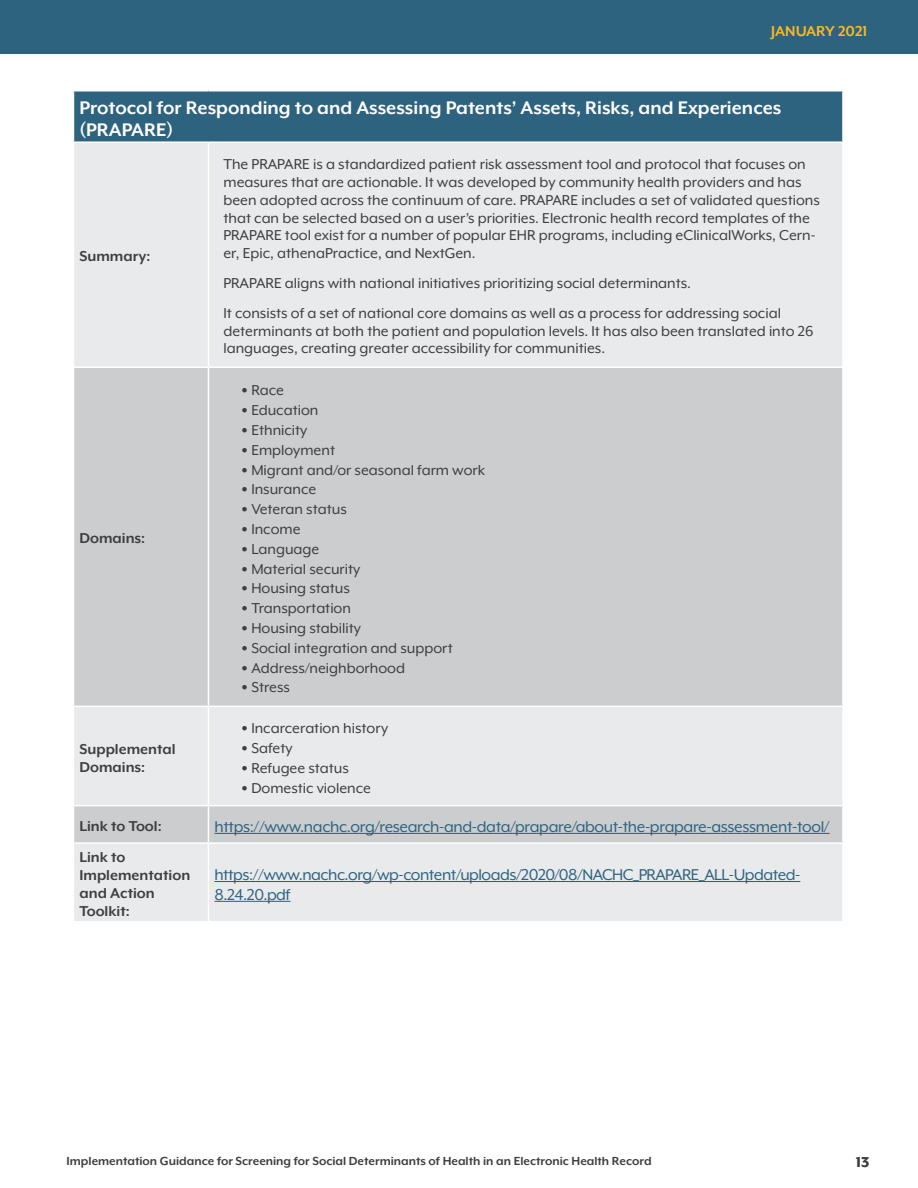
<style>
.page{position:relative;width:918px;height:1188px;background:#fff}
.page>*{position:absolute;margin:0;border:0;box-sizing:border-box;transform-origin:0 0}
.t1{font:700 21px/22.6px "Mr Eaves XL Mod OT";color:#fff}
.t2{font:18px/19.8px "Mr Eaves XL Mod OT";letter-spacing:-.02em;color:#2e6380}
.List_Paragraph{font:16.5px/17.9px "Mr Eaves XL Mod OT";color:#3e3e3f}
.t3{font:700 16.5px/17.9px "Mr Eaves XL Mod OT";color:#3e3e3f}
.t4{font:700 16.5px "Mr Eaves XL Mod OT";color:#fdb91b}
.t5{font:800 16.5px "Mr Eaves XL Mod OT";color:#3e3e3f}
.t6{font:700 13.5px "Mr Eaves XL Mod OT";color:#3e3e3f}
.s1{font-weight:900;font-size:18px}
</style>
<div class="page">
<div style="left:0;top:0;width:918px;height:54px;background:#2e6380"></div>
<div style="left:73px;top:91px;width:770px;height:51px;background:#2e6380"></div>
<div style="left:74px;top:143px;width:768px;height:778px;background:#e9eaeb"></div>
<svg style="left:74px;top:368px;width:768px;height:474px;background:#d2d3d4"></svg>
<hr style="left:73px;top:90px;width:135px;height:2px;background:#fff">
<hr style="left:73px;top:92px;width:1px;height:49px;background:#fff">
<hr style="left:208px;top:90px;width:636px;height:2px;background:#fff">
<hr style="left:842px;top:92px;width:2px;height:49px;background:#fff">
<hr style="left:73px;top:141px;width:135px;height:2px;background:#fff">
<hr style="left:208px;top:141px;width:636px;height:2px;background:#fff">
<hr style="left:208px;top:143px;width:1px;height:223px;background:#fff">
<hr style="left:73px;top:366px;width:135px;height:2px;background:#fff">
<hr style="left:208px;top:366px;width:636px;height:2px;background:#fff">
<hr style="left:208px;top:368px;width:1px;height:338px;background:#fff">
<hr style="left:73px;top:706px;width:135px;height:1px;background:#fff">
<hr style="left:208px;top:706px;width:636px;height:1px;background:#fff">
<hr style="left:208px;top:707px;width:1px;height:98px;background:#fff">
<hr style="left:73px;top:805px;width:135px;height:1px;background:#fff">
<hr style="left:208px;top:805px;width:636px;height:1px;background:#fff">
<hr style="left:208px;top:806px;width:1px;height:36px;background:#fff">
<hr style="left:73px;top:842px;width:135px;height:2px;background:#fff">
<hr style="left:208px;top:842px;width:636px;height:2px;background:#fff">
<hr style="left:208px;top:844px;width:1px;height:77px;background:#fff">
<hr style="left:214px;top:833px;width:616px;height:1px;background:#0563c1">
<hr style="left:214px;top:881px;width:586px;height:1px;background:#0563c1">
<hr style="left:214px;top:901px;width:77px;height:1px;background:#0563c1">
<p class="t4" style="left:771px;top:23px;width:98px">JANUARY 2021</p>
<p class="t1" style="left:79px;top:96px;width:703px">Protocol for Responding to and Assessing Patents’ Assets, Risks, and Experiences (PRAPARE)</p>
<p class="t3" style="left:79px;top:247px;width:72px">Summary:</p>
<p class="t3" style="left:79px;top:529px;width:67px">Domains:</p>
<p class="t3" style="left:79px;top:740px;width:98px">Supplemental<br>Domains:</p>
<p class="List_Paragraph" style="left:223px;top:155px;width:598px">The PRAPARE is a standardized patient risk assessment tool and protocol that focuses on measures that are actionable. It was developed by community health providers and has been adopted across the continuum of care. PRAPARE includes a set of validated questions that can be selected based on a user’s priorities. Electronic health record templates of the PRAPARE tool exist for a number of popular EHR programs, including eClinicalWorks, Cern&shy;er, Epic, athenaPractice, and NextGen.</p>
<p class="List_Paragraph" style="left:223px;top:274px;width:469px">PRAPARE aligns with national initiatives prioritizing social determinants.</p>
<p class="List_Paragraph" style="left:223px;top:304px;width:592px">It consists of a set of national core domains as well as a process for addressing social determinants at both the patient and population levels. It has also been translated into 26 languages, creating greater accessibility for communities.</p>
<p class="List_Paragraph" style="left:241px;top:382px;width:44px"><span class="s1">•</span> Race</p>
<p class="List_Paragraph" style="left:241px;top:401px;width:78px"><span class="s1">•</span> Education</p>
<p class="List_Paragraph" style="left:241px;top:421px;width:67px"><span class="s1">•</span> Ethnicity</p>
<p class="List_Paragraph" style="left:241px;top:441px;width:95px"><span class="s1">•</span> Employment</p>
<p class="List_Paragraph" style="left:241px;top:461px;width:245px"><span class="s1">•</span> Migrant and/or seasonal farm work</p>
<p class="List_Paragraph" style="left:241px;top:481px;width:76px"><span class="s1">•</span> Insurance</p>
<p class="List_Paragraph" style="left:241px;top:500px;width:107px"><span class="s1">•</span> Veteran status</p>
<p class="List_Paragraph" style="left:241px;top:520px;width:61px"><span class="s1">•</span> Income</p>
<p class="List_Paragraph" style="left:241px;top:540px;width:79px"><span class="s1">•</span> Language</p>
<p class="List_Paragraph" style="left:241px;top:560px;width:120px"><span class="s1">•</span> Material security</p>
<p class="List_Paragraph" style="left:241px;top:580px;width:110px"><span class="s1">•</span> Housing status</p>
<p class="List_Paragraph" style="left:241px;top:599px;width:111px"><span class="s1">•</span> Transportation</p>
<p class="List_Paragraph" style="left:241px;top:619px;width:121px"><span class="s1">•</span> Housing stability</p>
<p class="List_Paragraph" style="left:241px;top:639px;width:213px"><span class="s1">•</span> Social integration and support</p>
<p class="List_Paragraph" style="left:241px;top:659px;width:165px"><span class="s1">•</span> Address/neighborhood</p>
<p class="List_Paragraph" style="left:241px;top:679px;width:50px"><span class="s1">•</span> Stress</p>
<p class="List_Paragraph" style="left:241px;top:720px;width:148px"><span class="s1">•</span> Incarceration history</p>
<p class="List_Paragraph" style="left:241px;top:739px;width:53px"><span class="s1">•</span> Safety</p>
<p class="List_Paragraph" style="left:241px;top:759px;width:109px"><span class="s1">•</span> Refugee status</p>
<p class="List_Paragraph" style="left:241px;top:779px;width:131px"><span class="s1">•</span> Domestic violence</p>
<p class="t3" style="left:79px;top:817px;width:84px">Link to Tool:</p>
<p class="t2" style="left:214px;top:816px;width:617px">https://www.nachc.org/research-and-data/prapare/about-the-prapare-assessment-tool/</p>
<p class="t3" style="left:79px;top:848px;width:112px">Link to<br>Implementation and Action<br>Toolkit:</p>
<p class="t2" style="left:214px;top:864px;width:587px">https://www.nachc.org/wp-content/uploads/2020/08/NACHC_PRAPARE_ALL-Updated-<br>8.24.20.pdf</p>
<p class="t6" style="left:67px;top:1154px;width:587px">Implementation Guidance for Screening for Social Determinants of Health in an Electronic Health Record</p>
<p class="t5" style="left:856px;top:1154px;width:15px">13</p>
</div>
